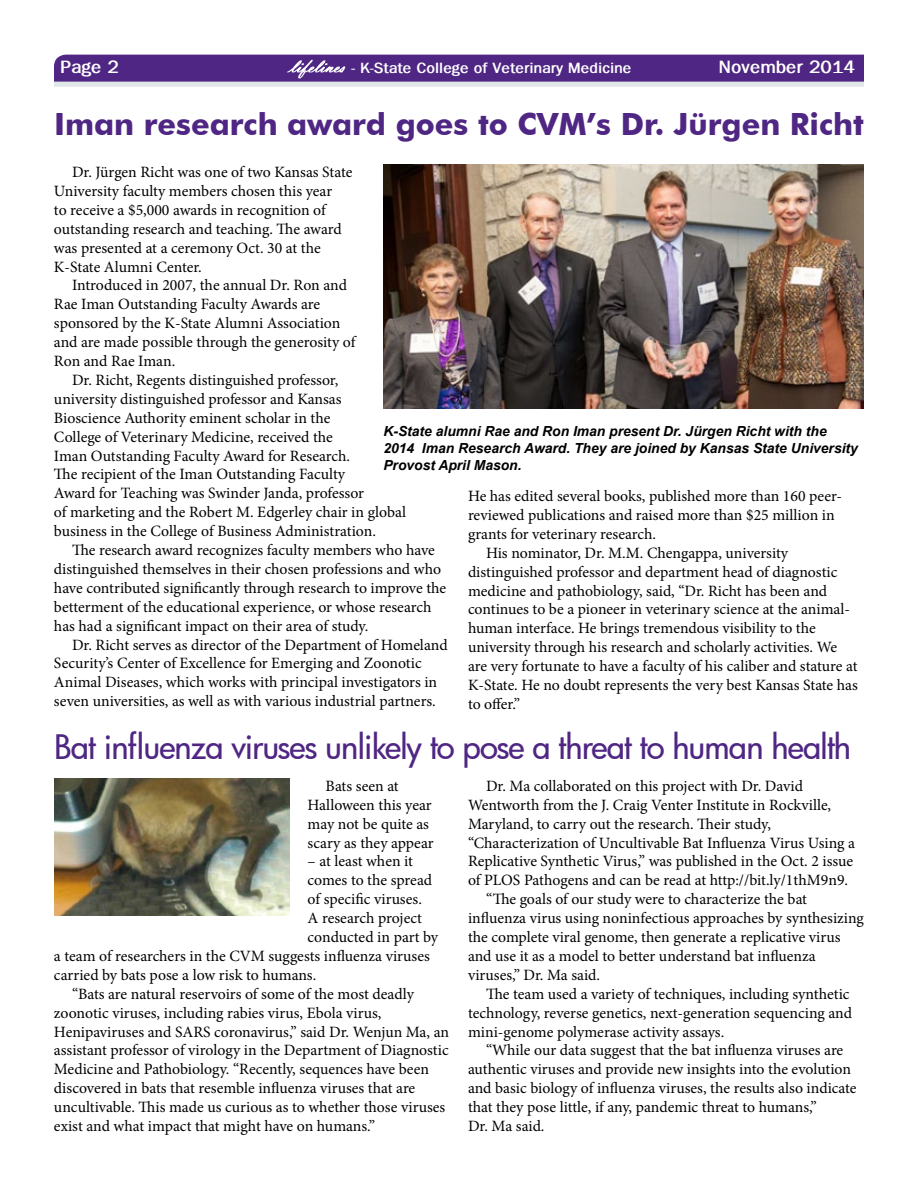
<style>
.page{position:relative;width:918px;height:1188px;background:#fff}
.page>*{position:absolute;margin:0;border:0;box-sizing:border-box;transform-origin:0 0}
.t1{font:500 33px "Futura";letter-spacing:-.03em;color:#4f2683}
.t2{font:700 30.6px "Futura BT";color:#4f2683}
.t3{font:700 18px "Franklin Gothic";color:#fff}
.t4{font:15.75px/18.9px "Minion Pro";color:#000}
.t5{font:700 15px "Franklin Gothic";color:#fff}
.t6{font:italic 700 13.8px/16.6px "Arial";color:#000}
.s1{font-family:"Vladimir Script";font-weight:400;font-size:22.5px;color:#4f2683}
</style>
<div class="page">
<img style="left:383px;top:164px;width:481px;height:244px">
<div style="left:54px;top:81px;width:810px;height:6px;background:#e1e6e8"></div>
<div style="left:54px;top:55px;width:810px;height:27px;background:#4f2683"></div>
<img style="left:290px;top:60px;width:21px;height:12px">
<img style="left:54px;top:778px;width:236px;height:138px">
<p class="t3" style="left:60px;top:57px;width:60px">Page 2</p>
<p class="t5" style="left:287px;top:59px;width:346px"><span class="s1">lifelines</span> - K-State College of Veterinary Medicine</p>
<p class="t3" style="left:719px;top:57px;width:138px">November 2014</p>
<h2 class="t2" style="left:54px;top:105px;width:811px">Iman research award goes to CVM’s Dr. Jürgen Richt</h2>
<p class="t4" style="left:54px;top:163px;width:300px;text-indent:18px">Dr. Jürgen Richt was one of two Kansas State University faculty members chosen this year<br>to receive a $5,000 awards in recognition of outstanding research and teaching. The award was presented at a ceremony Oct. 30 at the K-State Alumni Center.</p>
<p class="t4" style="left:54px;top:276px;width:303px;text-indent:18px">Introduced in 2007, the annual Dr. Ron and Rae Iman Outstanding Faculty Awards are sponsored by the K-State Alumni Association and are made possible through the generosity of Ron and Rae Iman.</p>
<p class="t4" style="left:54px;top:371px;width:354px;text-indent:18px">Dr. Richt, Regents distinguished professor,<br>university distinguished professor and Kansas Bioscience Authority eminent scholar in the<br>College of Veterinary Medicine, received the<br>Iman Outstanding Faculty Award for Research.<br>The recipient of the Iman Outstanding Faculty<br>Award for Teaching was Swinder Janda, professor<br>of marketing and the Robert M. Edgerley chair in global business in the College of Business Administration.</p>
<p class="t4" style="left:54px;top:541px;width:394px;text-indent:18px">The research award recognizes faculty members who have distinguished themselves in their chosen professions and who have contributed significantly through research to improve the betterment of the educational experience, or whose research has had a significant impact on their area of study.</p>
<p class="t4" style="left:54px;top:635px;width:395px;text-indent:18px">Dr. Richt serves as director of the Department of Homeland Security’s Center of Excellence for Emerging and Zoonotic Animal Diseases, which works with principal investigators in seven universities, as well as with various industrial partners.</p>
<p class="t6" style="left:383px;top:424px;width:476px">K-State alumni Rae and Ron Iman present Dr. Jürgen Richt with the<br>2014 Iman Research Award. They are joined by Kansas State University<br>Provost April Mason.</p>
<p class="t4" style="left:468px;top:487px;width:376px">He has edited several books, published more than 160 peer-</p>
<p class="t4" style="left:468px;top:506px;width:368px">reviewed publications and raised more than $25 million in</p>
<p class="t4" style="left:468px;top:524px;width:190px">grants for veterinary research.</p>
<p class="t4" style="left:486px;top:543px;width:304px">His nominator, Dr. M.M. Chengappa, university</p>
<p class="t4" style="left:468px;top:562px;width:371px">distinguished professor and department head of diagnostic</p>
<p class="t4" style="left:468px;top:581px;width:361px">medicine and pathobiology, said, “Dr. Richt has been and</p>
<p class="t4" style="left:468px;top:600px;width:384px">continues to be a pioneer in veterinary science at the animal-</p>
<p class="t4" style="left:468px;top:619px;width:349px">human interface. He brings tremendous visibility to the</p>
<p class="t4" style="left:468px;top:638px;width:371px">university through his research and scholarly activities. We</p>
<p class="t4" style="left:468px;top:657px;width:391px">are very fortunate to have a faculty of his caliber and stature at</p>
<p class="t4" style="left:468px;top:676px;width:391px">K-State. He no doubt represents the very best Kansas State has</p>
<p class="t4" style="left:468px;top:695px;width:54px">to offer.”</p>
<h1 class="t1" style="left:54px;top:724px;width:799px">Bat influenza viruses unlikely to pose a threat to human health</h1>
<p class="t4" style="left:308px;top:776px;width:128px;text-indent:18px">Bats seen at<br>Halloween this year may not be quite as scary as they appear</p>
<p class="t4" style="left:308px;top:852px;width:107px">– at least when it</p>
<p class="t4" style="left:308px;top:871px;width:126px">comes to the spread</p>
<p class="t4" style="left:308px;top:890px;width:116px">of specific viruses.</p>
<p class="t4" style="left:308px;top:909px;width:116px">A research project</p>
<p class="t4" style="left:308px;top:928px;width:132px">conducted in part by</p>
<p class="t4" style="left:54px;top:947px;width:377px">a team of researchers in the CVM suggests influenza viruses</p>
<p class="t4" style="left:54px;top:965px;width:264px">carried by bats pose a low risk to humans.</p>
<p class="t4" style="left:72px;top:984px;width:344px">“Bats are natural reservoirs of some of the most deadly</p>
<p class="t4" style="left:54px;top:1003px;width:329px">zoonotic viruses, including rabies virus, Ebola virus,</p>
<p class="t4" style="left:54px;top:1022px;width:397px">Henipaviruses and SARS coronavirus,” said Dr. Wenjun Ma, an</p>
<p class="t4" style="left:54px;top:1041px;width:396px">assistant professor of virology in the Department of Diagnostic</p>
<p class="t4" style="left:54px;top:1060px;width:377px">Medicine and Pathobiology. “Recently, sequences have been</p>
<p class="t4" style="left:54px;top:1079px;width:363px">discovered in bats that resemble influenza viruses that are</p>
<p class="t4" style="left:54px;top:1098px;width:393px">uncultivable. This made us curious as to whether those viruses</p>
<p class="t4" style="left:54px;top:1117px;width:322px">exist and what impact that might have on humans.”</p>
<p class="t4" style="left:486px;top:776px;width:319px">Dr. Ma collaborated on this project with Dr. David</p>
<p class="t4" style="left:468px;top:795px;width:365px">Wentworth from the J. Craig Venter Institute in Rockville,</p>
<p class="t4" style="left:468px;top:814px;width:304px">Maryland, to carry out the research. Their study,</p>
<p class="t4" style="left:468px;top:833px;width:389px">“Characterization of Uncultivable Bat Influenza Virus Using a</p>
<p class="t4" style="left:468px;top:852px;width:387px">Replicative Synthetic Virus,” was published in the Oct. 2 issue</p>
<p class="t4" style="left:468px;top:871px;width:382px">of PLOS Pathogens and can be read at http://bit.ly/1thM9n9.</p>
<p class="t4" style="left:486px;top:890px;width:323px">“The goals of our study were to characterize the bat</p>
<p class="t4" style="left:468px;top:909px;width:398px">influenza virus using noninfectious approaches by synthesizing</p>
<p class="t4" style="left:468px;top:928px;width:374px">the complete viral genome, then generate a replicative virus</p>
<p class="t4" style="left:468px;top:947px;width:349px">and use it as a model to better understand bat influenza</p>
<p class="t4" style="left:468px;top:965px;width:134px">viruses,” Dr. Ma said.</p>
<p class="t4" style="left:486px;top:984px;width:365px">The team used a variety of techniques, including synthetic</p>
<p class="t4" style="left:468px;top:1003px;width:386px">technology, reverse genetics, next-generation sequencing and</p>
<p class="t4" style="left:468px;top:1022px;width:258px">mini-genome polymerase activity assays.</p>
<p class="t4" style="left:486px;top:1041px;width:359px">“While our data suggest that the bat influenza viruses are</p>
<p class="t4" style="left:468px;top:1060px;width:385px">authentic viruses and provide new insights into the evolution</p>
<p class="t4" style="left:468px;top:1079px;width:390px">and basic biology of influenza viruses, the results also indicate</p>
<p class="t4" style="left:468px;top:1098px;width:350px">that they pose little, if any, pandemic threat to humans,”</p>
<p class="t4" style="left:468px;top:1117px;width:78px">Dr. Ma said.</p>
</div>
